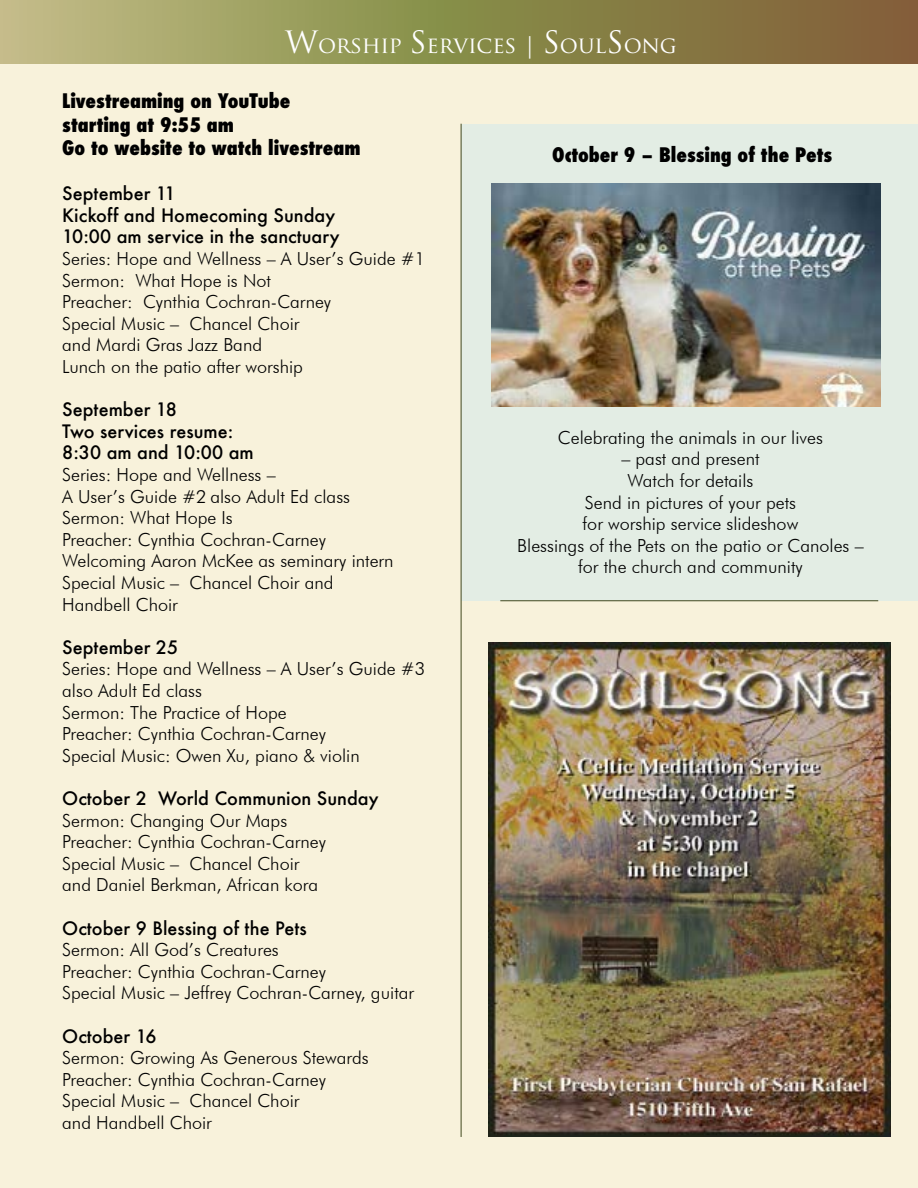
<style>
.page{position:relative;width:918px;height:1188px;background:#fff}
.page>*{position:absolute;margin:0;border:0;box-sizing:border-box;transform-origin:0 0}
.t1{font:22.5px "Trajan Pro";letter-spacing:-.015em;color:#fff}
.t2{font:800 condensed 19.5px/23.4px "Futura";color:#000}
.t3{font:300 18px/21.6px "Futura BT";color:#000}
.t4{font:500 18px/21.6px "Futura";color:#000}
.s1{font-size:30px}
</style>
<div class="page">
<div style="left:0;top:46px;width:918px;height:1142px;background:#f8f2db"></div>
<svg style="left:0;top:0;width:918px;height:64px;background:#948d54"></svg>
<img style="left:489px;top:642px;width:402px;height:495px">
<hr style="left:917px;top:676px;width:1px;height:512px;background:#dfbc43">
<div style="left:461px;top:124px;width:457px;height:477px;background:#e3ede4"></div>
<img style="left:491px;top:184px;width:389px;height:223px">
<hr style="left:500px;top:601px;width:378px;height:1px;background:#41491e">
<hr style="left:461px;top:124px;width:1px;height:1013px;background:#41491e">
<p class="t1" style="left:285px;top:30px;width:393px"><span class="s1">W</span>orship <span class="s1">S</span>ervices | <span class="s1">S</span>oul<span class="s1">S</span>ong</p>
<p class="t2" style="left:62px;top:90px;width:300px">Livestreaming on YouTube starting at 9:55 am<br>Go to website to watch livestream</p>
<p class="t4" style="left:62px;top:182px;width:279px">September 11<br>Kickoff and Homecoming Sunday<br>10:00 am service in the sanctuary</p>
<p class="t3" style="left:62px;top:248px;width:364px">Series: Hope and Wellness – A User’s Guide #1<br>Sermon: What Hope is Not<br>Preacher: Cynthia Cochran-Carney<br>Special Music – Chancel Choir<br>and Mardi Gras Jazz Band<br>Lunch on the patio after worship</p>
<p class="t4" style="left:62px;top:398px;width:193px">September 18<br>Two services resume:<br>8:30 am and 10:00 am</p>
<p class="t3" style="left:62px;top:464px;width:333px">Series: Hope and Wellness –<br>A User’s Guide #2 also Adult Ed class<br>Sermon: What Hope Is<br>Preacher: Cynthia Cochran-Carney<br>Welcoming Aaron McKee as seminary intern<br>Special Music – Chancel Choir and<br>Handbell Choir</p>
<p class="t4" style="left:62px;top:636px;width:117px">September 25</p>
<p class="t3" style="left:62px;top:658px;width:364px">Series: Hope and Wellness – A User’s Guide #3 also Adult Ed class<br>Sermon: The Practice of Hope<br>Preacher: Cynthia Cochran-Carney<br>Special Music: Owen Xu, piano &amp; violin</p>
<p class="t4" style="left:62px;top:787px;width:318px">October 2 World Communion Sunday</p>
<p class="t3" style="left:62px;top:809px;width:265px">Sermon: Changing Our Maps<br>Preacher: Cynthia Cochran-Carney<br>Special Music – Chancel Choir and Daniel Berkman, African kora</p>
<p class="t4" style="left:62px;top:917px;width:246px">October 9 Blessing of the Pets</p>
<p class="t3" style="left:62px;top:939px;width:353px">Sermon: All God’s Creatures<br>Preacher: Cynthia Cochran-Carney<br>Special Music – Jeffrey Cochran-Carney, guitar</p>
<p class="t4" style="left:62px;top:1025px;width:96px">October 16</p>
<p class="t3" style="left:62px;top:1047px;width:308px">Sermon: Growing As Generous Stewards<br>Preacher: Cynthia Cochran-Carney<br>Special Music – Chancel Choir<br>and Handbell Choir</p>
<p class="t2" style="left:552px;top:143px;width:281px">October 9 – Blessing of the Pets</p>
<p class="t3" style="left:558px;top:426px;width:267px">Celebrating the animals in our lives</p>
<p class="t3" style="left:517px;top:448px;width:348px;text-align:center">– past and present<br>Watch for details<br>Send in pictures of your pets<br>for worship service slideshow<br>Blessings of the Pets on the patio or Canoles – for the church and community</p>
</div>
